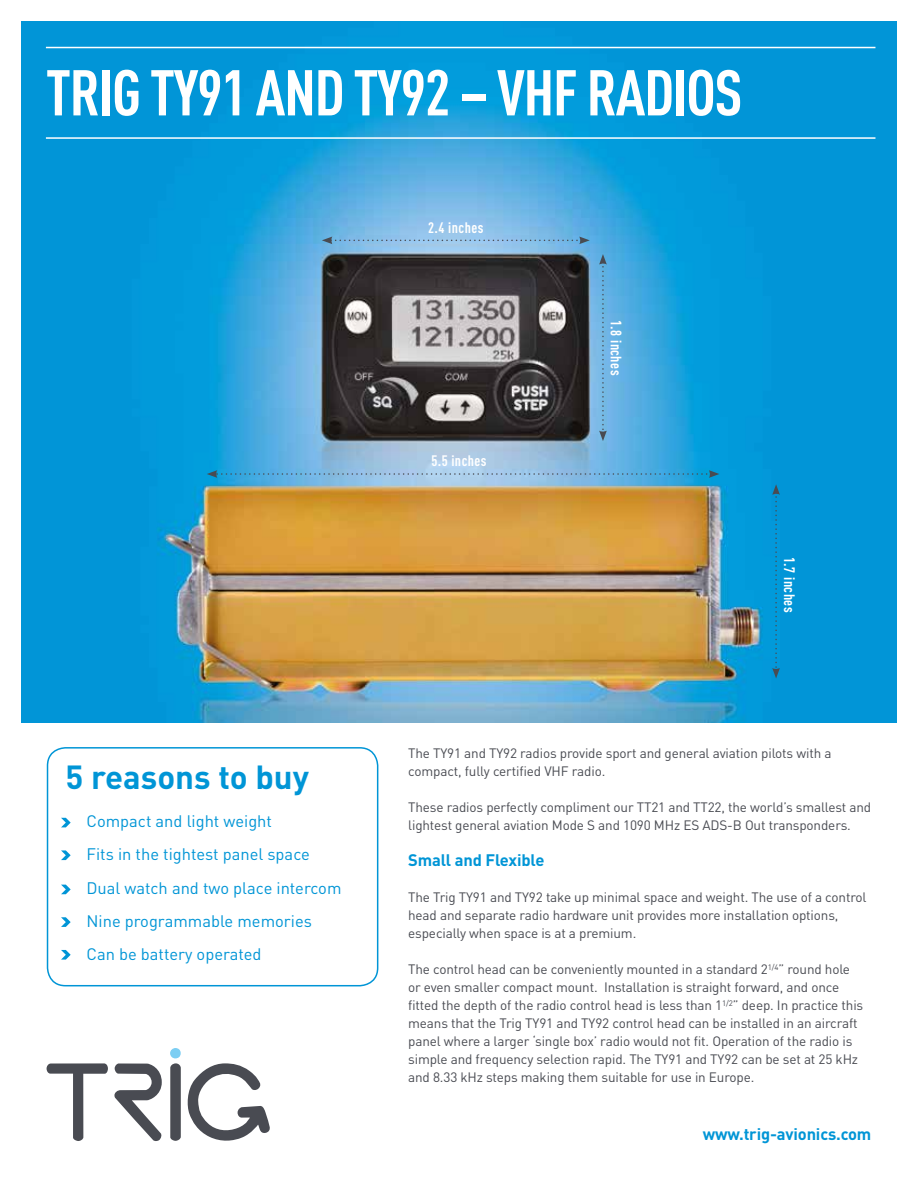
<style>
.page{position:relative;width:918px;height:1188px;background:#fff}
.page>*{position:absolute;margin:0;border:0;box-sizing:border-box;transform-origin:0 0}
.t1{font:700 63.6px "DIN Cond";letter-spacing:-.02em;color:#fff}
.t2{font:700 33px "DIN";color:#0095d6}
.t3{font:16.5px/32.7px "DIN";color:#0095d6}
.t4{font:700 16.5px "DIN";letter-spacing:-.01em;color:#0095d6}
.t5{font:700 15px "DIN Cond";letter-spacing:.03em;color:#fff}
.t6{font:13.5px/18px "DIN";letter-spacing:-.01em;color:#494b52}
</style>
<div class="page">
<img style="left:21px;top:21px;width:876px;height:702px">
<svg style="left:599px;top:254px;width:8px;height:187px"></svg>
<svg style="left:772px;top:484px;width:8px;height:195px"></svg>
<svg style="left:322px;top:237px;width:268px;height:7px"></svg>
<svg style="left:207px;top:470px;width:512px;height:8px"></svg>
<svg style="left:47px;top:1063px;width:61px;height:78px"></svg>
<svg style="left:114px;top:1064px;width:48px;height:77px"></svg>
<svg style="left:170px;top:1063px;width:11px;height:78px"></svg>
<div style="left:170px;top:1048px;width:11px;height:10px;background:#7ccef3;border-radius:50%"></div>
<svg style="left:187px;top:1063px;width:83px;height:78px"></svg>
<hr style="left:46px;top:47px;width:829px;height:1px;background:#fff">
<hr style="left:46px;top:137px;width:829px;height:2px;background:#fff">
<svg style="left:61px;top:818px;width:10px;height:9px"></svg>
<svg style="left:61px;top:850px;width:10px;height:10px"></svg>
<svg style="left:61px;top:885px;width:10px;height:9px"></svg>
<svg style="left:61px;top:917px;width:10px;height:10px"></svg>
<svg style="left:61px;top:950px;width:10px;height:10px"></svg>
<div style="left:47px;top:747px;width:331px;height:239px;border:2px solid #0095d6;border-radius:18px"></div>
<h1 class="t1" style="left:46px;top:54px;width:698px">TRIG TY91 AND TY92 – VHF RADIOS</h1>
<h2 class="t2" style="left:66px;top:755px;width:245px">5 reasons to buy</h2>
<p class="t3" style="left:87px;top:805px;width:225px">Compact and light weight<br>Fits in the tightest panel space</p>
<p class="t3" style="left:87px;top:872px;width:257px">Dual watch and two place intercom<br>Nine programmable memories<br>Can be battery operated</p>
<p class="t5" style="left:428px;top:218px;width:57px">2.4 inches</p>
<p class="t5" style="left:431px;top:452px;width:57px">5.5 inches</p>
<p class="t5" style="left:625px;top:320px;width:57px;rotate:90deg">1.8 inches</p>
<p class="t5" style="left:798px;top:557px;width:57px;rotate:90deg">1.7 inches</p>
<p class="t6" style="left:408px;top:744px;width:425px">The TY91 and TY92 radios provide sport and general aviation pilots with a compact, fully certified VHF radio.</p>
<p class="t6" style="left:408px;top:798px;width:465px">These radios perfectly compliment our TT21 and TT22, the world’s smallest and lightest general aviation Mode S and 1090 MHz ES ADS-B Out transponders.</p>
<p class="t4" style="left:408px;top:849px;width:138px">Small and Flexible</p>
<p class="t6" style="left:408px;top:888px;width:460px">The Trig TY91 and TY92 take up minimal space and weight. The use of a control head and separate radio hardware unit provides more installation options, especially when space is at a premium.</p>
<p class="t6" style="left:408px;top:960px;width:457px">The control head can be conveniently mounted in a standard 2<sup>1/4</sup>” round hole or even smaller compact mount. Installation is straight forward, and once fitted the depth of the radio control head is less than 1<sup>1/2</sup>” deep. In practice this means that the Trig TY91 and TY92 control head can be installed in an aircraft panel where a larger ‘single box’ radio would not fit. Operation of the radio is simple and frequency selection rapid. The TY91 and TY92 can be set at 25 kHz and 8.33 kHz steps making them suitable for use in Europe.</p>
<p class="t4" style="left:703px;top:1124px;width:170px">www.trig-avionics.com</p>
</div>
